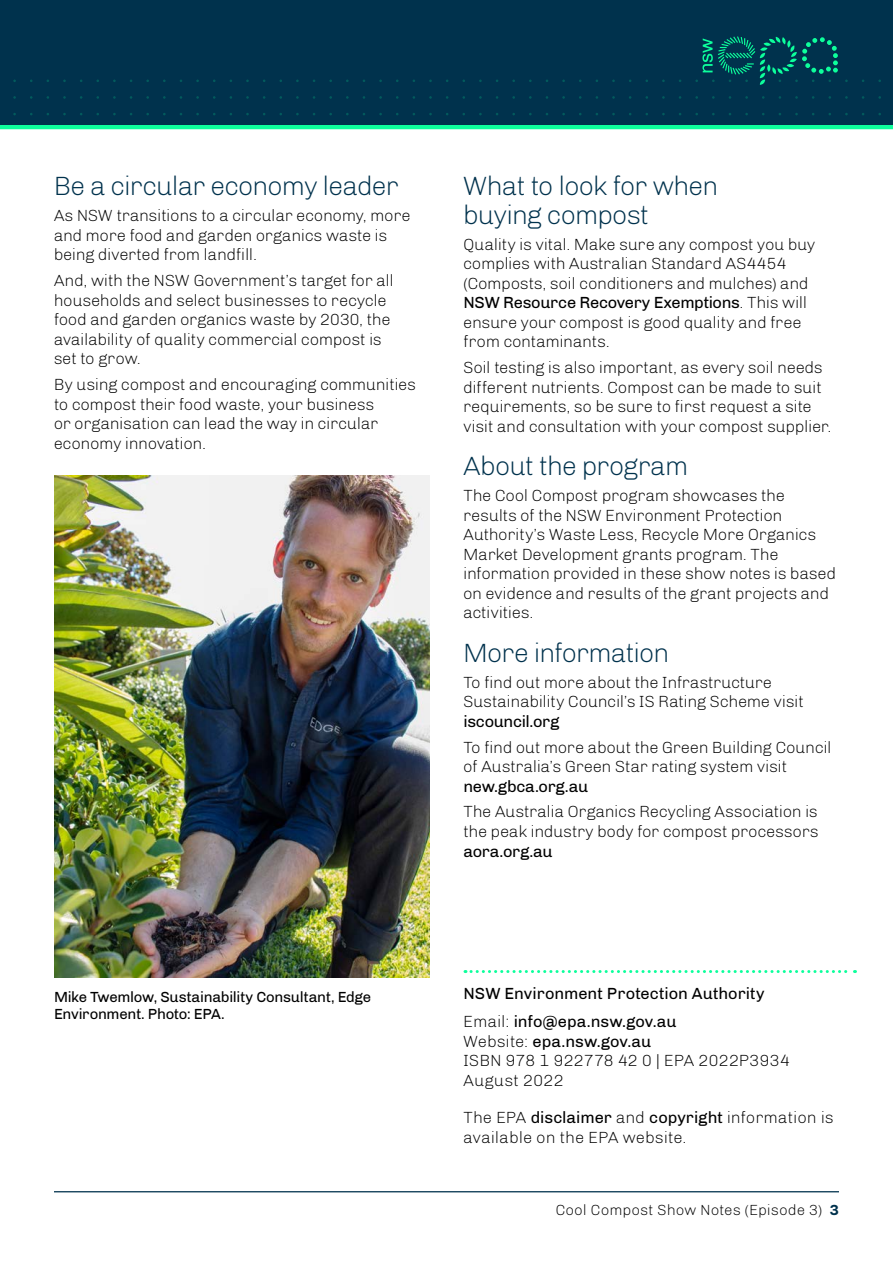
<style>
.page{position:relative;width:893px;height:1263px;background:#fff}
.page>*{position:absolute;margin:0;border:0;box-sizing:border-box;transform-origin:0 0}
.H2_L__blue__18_19{font:300 27px/28.5px "Chivo";letter-spacing:-.04em;color:#00324d}
.Body_L__Black__11_13{font:300 16.5px/19.5px "Chivo";letter-spacing:-.015em;color:#000}
.PIC{font:300 16.5px/19.8px "Chivo";color:#000}
.PIC-2{font:16.5px "Chivo";color:#000}
.Disclaimer{font:16.5px "Chivo";color:#000}
.Photo_caption{font:15px/16.5px "Chivo";letter-spacing:-.02em;color:#000}
.t1{font:300 15px "Chivo";letter-spacing:.01em;color:#000}
.s1{font-weight:400}
.s2{font-weight:300}
.s3{font-weight:700;color:#00324d}
</style>
<div class="page">
<hr style="left:54px;top:1191px;width:785px;height:1px;background:#00324d">
<div style="left:0;top:0;width:893px;height:125px;background:#00324d"></div>
<hr style="left:0;top:125px;width:893px;height:4px;background:#0dff9c">
<svg style="left:13px;top:36px;width:868px;height:80px"></svg>
<img style="left:54px;top:475px;width:375px;height:502px">
<svg style="left:465px;top:970px;width:390px;height:3px"></svg>
<h2 class="H2_L__blue__18_19" style="left:54px;top:172px;width:347px">Be a circular economy leader</h2>
<p class="Body_L__Black__11_13" style="left:54px;top:206px;width:359px">As NSW transitions to a circular economy, more and more food and garden organics waste is being diverted from landfill.</p>
<p class="Body_L__Black__11_13" style="left:54px;top:271px;width:342px">And, with the NSW Government’s target for all households and select businesses to recycle food and garden organics waste by 2030, the availability of quality commercial compost is set to grow.</p>
<p class="Body_L__Black__11_13" style="left:54px;top:375px;width:364px">By using compost and encouraging communities to compost their food waste, your business<br>or organisation can lead the way in circular economy innovation.</p>
<h2 class="H2_L__blue__18_19" style="left:463px;top:172px;width:257px">What to look for when buying compost</h2>
<p class="Body_L__Black__11_13" style="left:463px;top:235px;width:354px">Quality is vital. Make sure any compost you buy complies with Australian Standard AS4454 (Composts, soil conditioners and mulches) and <span class="s1">NSW Resource Recovery Exemptions</span>. This will ensure your compost is good quality and free from contaminants.</p>
<p class="Body_L__Black__11_13" style="left:463px;top:358px;width:370px">Soil testing is also important, as every soil needs different nutrients. Compost can be made to suit requirements, so be sure to first request a site visit and consultation with your compost supplier.</p>
<h2 class="H2_L__blue__18_19" style="left:463px;top:452px;width:227px">About the program</h2>
<p class="Body_L__Black__11_13" style="left:463px;top:486px;width:374px">The Cool Compost program showcases the results of the NSW Environment Protection Authority’s Waste Less, Recycle More Organics Market Development grants program. The information provided in these show notes is based on evidence and results of the grant projects and activities.</p>
<h2 class="H2_L__blue__18_19" style="left:463px;top:638px;width:208px">More information</h2>
<p class="Body_L__Black__11_13" style="left:463px;top:672px;width:342px">To find out more about the Infrastructure<br>Sustainability Council’s IS Rating Scheme visit <span class="s1">iscouncil.org</span></p>
<p class="Body_L__Black__11_13" style="left:463px;top:737px;width:370px">To find out more about the Green Building Council of Australia’s Green Star rating system visit <span class="s1">new.gbca.org.au</span></p>
<p class="Body_L__Black__11_13" style="left:463px;top:802px;width:357px;text-align:justify">The Australia Organics Recycling Association is the peak industry body for compost processors <span class="s1">aora.org.au</span></p>
<p class="Photo_caption" style="left:54px;top:989px;width:319px">Mike Twemlow, Sustainability Consultant, Edge<br>Environment. Photo: EPA.</p>
<p class="Disclaimer" style="left:463px;top:983px;width:303px">NSW Environment Protection Authority</p>
<p class="PIC-2" style="left:463px;top:1011px;width:215px"><span class="s2">Email:</span> info@epa.nsw.gov.au</p>
<p class="PIC-2" style="left:463px;top:1031px;width:189px"><span class="s2">Website:</span> epa.nsw.gov.au</p>
<p class="PIC" style="left:463px;top:1051px;width:328px">ISBN 978 1 922778 42 0 | EPA 2022P3934</p>
<p class="PIC" style="left:463px;top:1071px;width:102px">August 2022</p>
<p class="PIC" style="left:463px;top:1107px;width:372px">The EPA <span class="s1">disclaimer</span> and <span class="s1">copyright</span> information is available on the EPA website.</p>
<p class="t1" style="left:556px;top:1201px;width:285px">Cool Compost Show Notes (Episode 3) <span class="s3">3</span></p>
</div>
